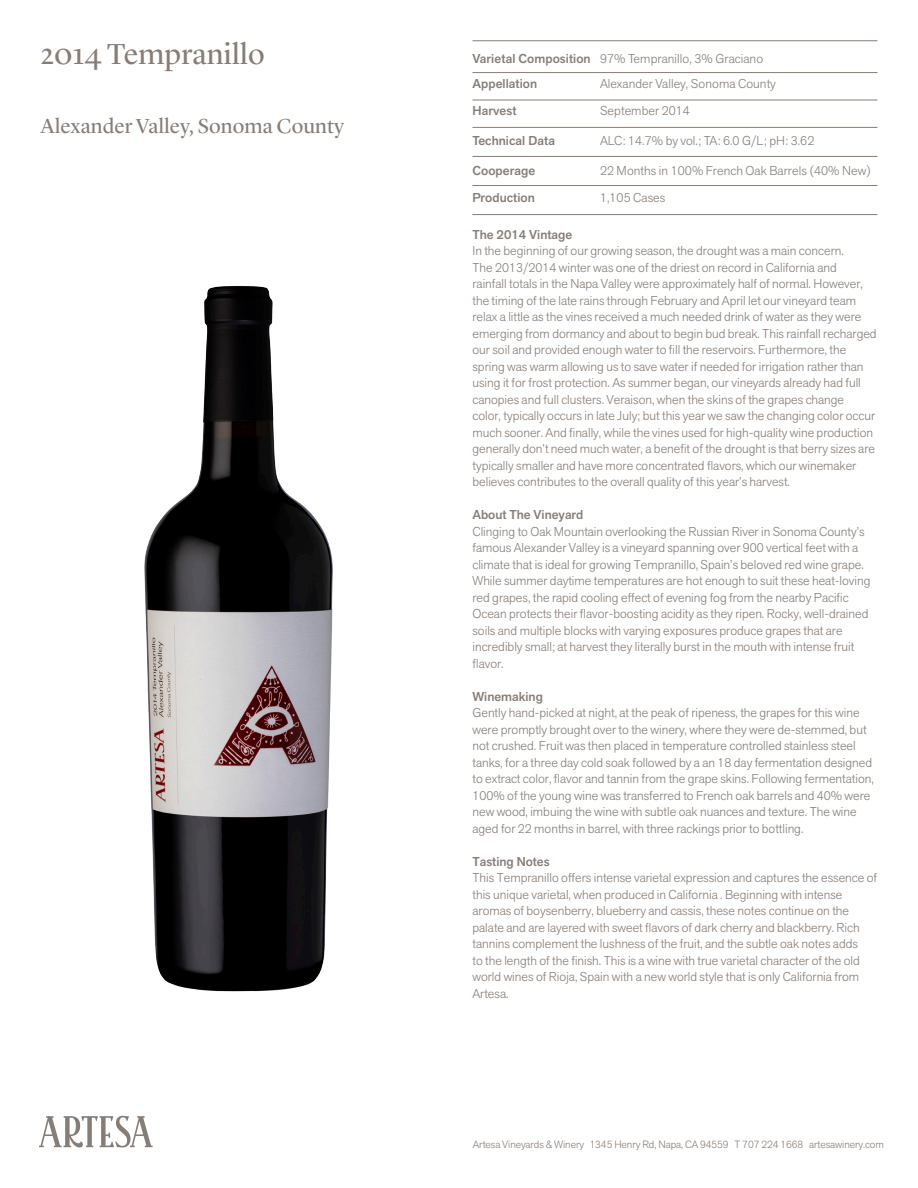
<style>
.page{position:relative;width:918px;height:1188px;background:#fff}
.page>*{position:absolute;margin:0;border:0;box-sizing:border-box;transform-origin:0 0}
.t1{font:30px "Lyon Display";letter-spacing:.005em;color:#867d77}
.t2{font:21px "Lyon Display";letter-spacing:.005em;color:#867d77}
.t3{font:300 12.75px/16.5px "Akzid Grtsk Next";color:#867d77}
.t4{font:500 12.75px/25.5px "Akzid Grtsk Next";color:#867d77}
.t5{font:300 10.5px "Akzid Grtsk Next";letter-spacing:-.005em;color:#867d77}
.s1{font-weight:300}
</style>
<div class="page">
<img style="left:144px;top:286px;width:189px;height:706px">
<svg style="left:39px;top:1116px;width:114px;height:32px"></svg>
<hr style="left:472px;top:40px;width:406px;height:1px;background:#867d77">
<hr style="left:472px;top:100px;width:406px;height:1px;background:#867d77">
<hr style="left:472px;top:72px;width:406px;height:1px;background:#867d77">
<hr style="left:472px;top:127px;width:406px;height:1px;background:#867d77">
<hr style="left:472px;top:156px;width:406px;height:1px;background:#867d77">
<hr style="left:472px;top:185px;width:405px;height:1px;background:#867d77">
<hr style="left:472px;top:214px;width:405px;height:1px;background:#867d77">
<h1 class="t1" style="left:40px;top:31px;width:226px">2014 Tempranillo</h1>
<h2 class="t2" style="left:40px;top:110px;width:305px">Alexander Valley, Sonoma County</h2>
<p class="t4" style="left:472px;top:46px;width:292px">Varietal Composition <span class="s1">97% Tempranillo, 3% Graciano<br></span>Appellation</p>
<p class="t3" style="left:600px;top:75px;width:177px">Alexander Valley, Sonoma County</p>
<p class="t4" style="left:472px;top:98px;width:45px">Harvest</p>
<p class="t3" style="left:600px;top:102px;width:91px">September 2014</p>
<p class="t4" style="left:472px;top:128px;width:84px">Technical Data</p>
<p class="t3" style="left:600px;top:132px;width:216px">ALC: 14.7% by vol.; TA: 6.0 G/L; pH: 3.62</p>
<p class="t4" style="left:472px;top:158px;width:64px">Cooperage</p>
<p class="t3" style="left:600px;top:162px;width:273px">22 Months in 100% French Oak Barrels (40% New)</p>
<p class="t4" style="left:472px;top:185px;width:64px">Production</p>
<p class="t3" style="left:600px;top:189px;width:67px">1,105 Cases</p>
<p class="t4" style="left:472px;top:221px;width:101px">The 2014 Vintage</p>
<p class="t3" style="left:472px;top:242px;width:406px">In the beginning of our growing season, the drought was a main concern.<br>The 2013/2014 winter was one of the driest on record in California and<br>rainfall totals in the Napa Valley were approximately half of normal. However, the timing of the late rains through February and April let our vineyard team relax a little as the vines received a much needed drink of water as they were emerging from dormancy and about to begin bud break. This rainfall recharged our soil and provided enough water to fill the reservoirs. Furthermore, the spring was warm allowing us to save water if needed for irrigation rather than using it for frost protection. As summer began, our vineyards already had full canopies and full clusters. Veraison, when the skins of the grapes change<br>color, typically occurs in late July; but this year we saw the changing color occur much sooner. And finally, while the vines used for high-quality wine production generally don’t need much water, a benefit of the drought is that berry sizes are typically smaller and have more concentrated flavors, which our winemaker believes contributes to the overall quality of this year’s harvest.</p>
<p class="t4" style="left:472px;top:502px;width:112px">About The Vineyard</p>
<p class="t3" style="left:472px;top:523px;width:400px">Clinging to Oak Mountain overlooking the Russian River in Sonoma County’s famous Alexander Valley is a vineyard spanning over 900 vertical feet with a climate that is ideal for growing Tempranillo, Spain’s beloved red wine grape.<br>While summer daytime temperatures are hot enough to suit these heat-loving red grapes, the rapid cooling effect of evening fog from the nearby Pacific Ocean protects their flavor-boosting acidity as they ripen. Rocky, well-drained soils and multiple blocks with varying exposures produce grapes that are incredibly small; at harvest they literally burst in the mouth with intense fruit flavor.</p>
<p class="t4" style="left:472px;top:683px;width:72px">Winemaking</p>
<p class="t3" style="left:472px;top:704px;width:403px">Gently hand-picked at night, at the peak of ripeness, the grapes for this wine were promptly brought over to the winery, where they were de-stemmed, but not crushed. Fruit was then placed in temperature controlled stainless steel tanks, for a three day cold soak followed by a an 18 day fermentation designed to extract color, flavor and tannin from the grape skins. Following fermentation, 100% of the young wine was transferred to French oak barrels and 40% were new wood, imbuing the wine with subtle oak nuances and texture. The wine aged for 22 months in barrel, with three rackings prior to bottling.</p>
<p class="t4" style="left:472px;top:848px;width:79px">Tasting Notes</p>
<p class="t3" style="left:472px;top:869px;width:406px">This Tempranillo offers intense varietal expression and captures the essence of this unique varietal, when produced in California . Beginning with intense aromas of boysenberry, blueberry and cassis, these notes continue on the palate and are layered with sweet flavors of dark cherry and blackberry. Rich tannins complement the lushness of the fruit, and the subtle oak notes adds<br>to the length of the finish. This is a wine with true varietal character of the old world wines of Rioja, Spain with a new world style that is only California from Artesa.</p>
<p class="t5" style="left:473px;top:1137px;width:413px">Artesa Vineyards &amp; Winery 1345 Henry Rd, Napa, CA 94559 T 707 224 1668 artesawinery.com</p>
</div>
